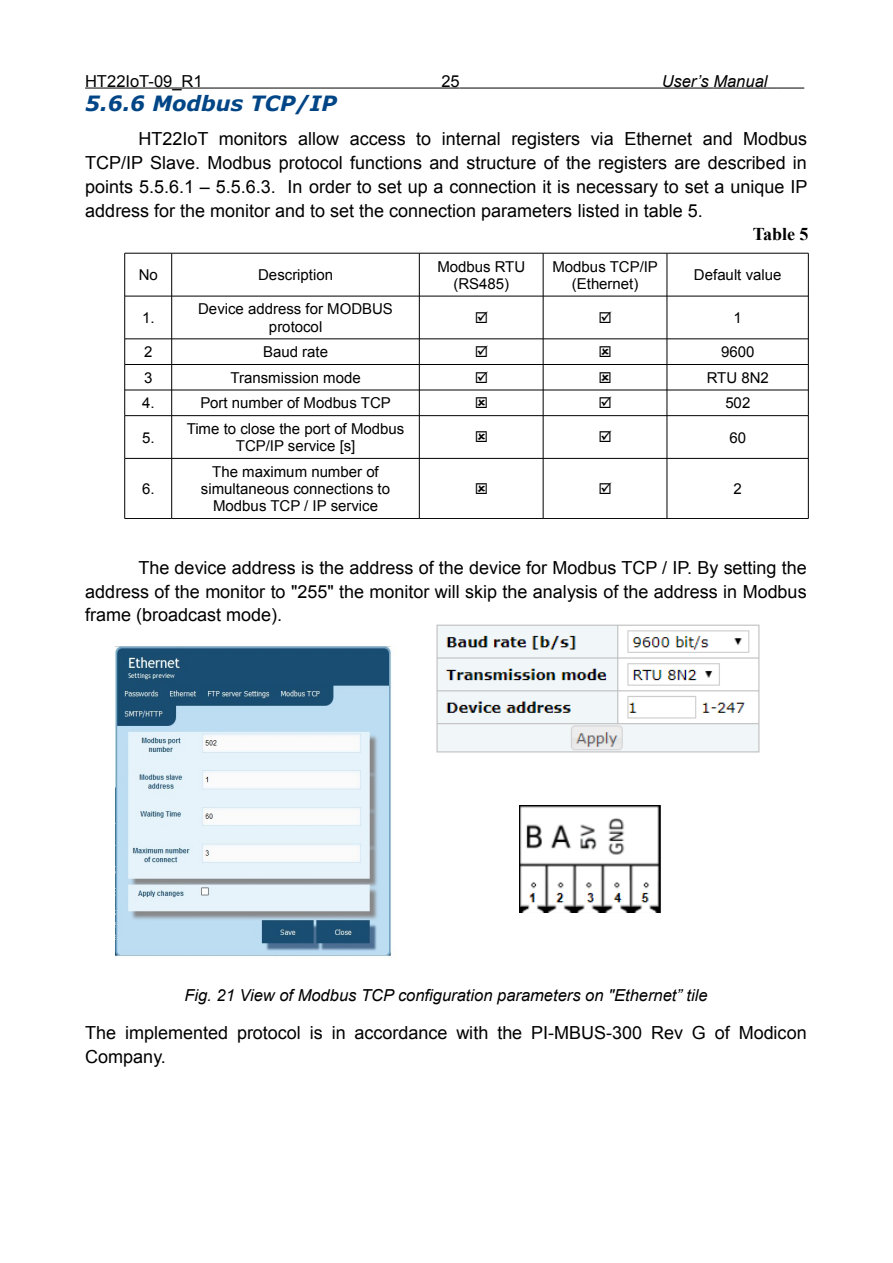
<style>
.page{position:relative;width:893px;height:1263px;background:#fff}
.page>*{position:absolute;margin:0;border:0;box-sizing:border-box;transform-origin:0 0}
.t1{font:italic 700 21px "Verdana";color:#004586}
.Standard_user{font:18px/23.7px "Arial";color:#000;text-align:justify}
.Text_body_user{font:18px/23.9px "Arial";color:#000;text-align:justify}
.SpisTablic{font:700 18px "Times New Roman";color:#000}
.Spis_Rysunkow{font:italic 16.5px "Arial";color:#000}
.t2{font:16.5px "Arial";color:#000}
.Table_Contents{font:15px/17.2px "Arial";color:#000;text-align:center}
</style>
<div class="page">
<hr style="left:85px;top:88px;width:356px;height:1px;background:#000">
<svg style="left:441px;top:88px;width:18px;height:1px"></svg>
<hr style="left:459px;top:88px;width:202px;height:1px;background:#000">
<hr style="left:661px;top:88px;width:52px;height:1px;background:#000">
<hr style="left:713px;top:88px;width:54px;height:1px;background:#000">
<svg style="left:767px;top:88px;width:37px;height:1px"></svg>
<hr style="left:125px;top:253px;width:47px;height:1px;background:#000">
<hr style="left:172px;top:253px;width:247px;height:1px;background:#000">
<hr style="left:419px;top:253px;width:124px;height:1px;background:#000">
<hr style="left:543px;top:253px;width:124px;height:1px;background:#000">
<hr style="left:667px;top:253px;width:141px;height:1px;background:#000">
<hr style="left:125px;top:296px;width:47px;height:1px;background:#000">
<hr style="left:172px;top:296px;width:247px;height:1px;background:#000">
<hr style="left:419px;top:296px;width:124px;height:1px;background:#000">
<hr style="left:543px;top:296px;width:124px;height:1px;background:#000">
<hr style="left:667px;top:296px;width:141px;height:1px;background:#000">
<hr style="left:125px;top:339px;width:47px;height:1px;background:#000">
<hr style="left:172px;top:339px;width:247px;height:1px;background:#000">
<hr style="left:419px;top:339px;width:124px;height:1px;background:#000">
<hr style="left:543px;top:339px;width:124px;height:1px;background:#000">
<hr style="left:667px;top:339px;width:141px;height:1px;background:#000">
<hr style="left:125px;top:364px;width:47px;height:1px;background:#000">
<hr style="left:172px;top:364px;width:247px;height:1px;background:#000">
<hr style="left:419px;top:364px;width:124px;height:1px;background:#000">
<hr style="left:543px;top:364px;width:124px;height:1px;background:#000">
<hr style="left:667px;top:364px;width:141px;height:1px;background:#000">
<hr style="left:125px;top:390px;width:47px;height:1px;background:#000">
<hr style="left:172px;top:390px;width:247px;height:1px;background:#000">
<hr style="left:419px;top:390px;width:124px;height:1px;background:#000">
<hr style="left:543px;top:390px;width:124px;height:1px;background:#000">
<hr style="left:667px;top:390px;width:141px;height:1px;background:#000">
<hr style="left:125px;top:415px;width:47px;height:1px;background:#000">
<hr style="left:172px;top:415px;width:247px;height:1px;background:#000">
<hr style="left:419px;top:415px;width:124px;height:1px;background:#000">
<hr style="left:543px;top:415px;width:124px;height:1px;background:#000">
<hr style="left:667px;top:415px;width:141px;height:1px;background:#000">
<hr style="left:125px;top:458px;width:47px;height:1px;background:#000">
<hr style="left:172px;top:458px;width:247px;height:1px;background:#000">
<hr style="left:419px;top:458px;width:124px;height:1px;background:#000">
<hr style="left:543px;top:458px;width:124px;height:1px;background:#000">
<hr style="left:667px;top:458px;width:141px;height:1px;background:#000">
<hr style="left:125px;top:518px;width:47px;height:1px;background:#000">
<hr style="left:172px;top:518px;width:247px;height:1px;background:#000">
<hr style="left:419px;top:518px;width:124px;height:1px;background:#000">
<hr style="left:543px;top:518px;width:124px;height:1px;background:#000">
<hr style="left:667px;top:518px;width:141px;height:1px;background:#000">
<hr style="left:124px;top:253px;width:1px;height:43px;background:#000">
<hr style="left:124px;top:296px;width:1px;height:43px;background:#000">
<svg style="left:124px;top:339px;width:1px;height:77px"></svg>
<hr style="left:124px;top:416px;width:1px;height:42px;background:#000">
<hr style="left:124px;top:458px;width:1px;height:61px;background:#000">
<hr style="left:171px;top:253px;width:1px;height:43px;background:#000">
<hr style="left:171px;top:296px;width:1px;height:43px;background:#000">
<svg style="left:171px;top:339px;width:1px;height:77px"></svg>
<hr style="left:171px;top:416px;width:1px;height:42px;background:#000">
<hr style="left:171px;top:458px;width:1px;height:61px;background:#000">
<hr style="left:419px;top:253px;width:1px;height:43px;background:#000">
<hr style="left:419px;top:296px;width:1px;height:43px;background:#000">
<svg style="left:419px;top:339px;width:1px;height:77px"></svg>
<hr style="left:419px;top:416px;width:1px;height:42px;background:#000">
<hr style="left:419px;top:458px;width:1px;height:61px;background:#000">
<hr style="left:543px;top:253px;width:1px;height:43px;background:#000">
<hr style="left:543px;top:296px;width:1px;height:43px;background:#000">
<svg style="left:543px;top:339px;width:1px;height:77px"></svg>
<hr style="left:543px;top:416px;width:1px;height:42px;background:#000">
<hr style="left:543px;top:458px;width:1px;height:61px;background:#000">
<hr style="left:666px;top:253px;width:1px;height:43px;background:#000">
<hr style="left:666px;top:296px;width:1px;height:43px;background:#000">
<svg style="left:666px;top:339px;width:1px;height:77px"></svg>
<hr style="left:666px;top:416px;width:1px;height:42px;background:#000">
<hr style="left:666px;top:458px;width:1px;height:61px;background:#000">
<hr style="left:808px;top:253px;width:1px;height:43px;background:#000">
<hr style="left:808px;top:296px;width:1px;height:43px;background:#000">
<svg style="left:808px;top:339px;width:1px;height:77px"></svg>
<hr style="left:808px;top:416px;width:1px;height:42px;background:#000">
<hr style="left:808px;top:458px;width:1px;height:61px;background:#000">
<img style="left:115px;top:646px;width:277px;height:311px">
<img style="left:520px;top:806px;width:141px;height:107px">
<img style="left:436px;top:624px;width:324px;height:129px">
<p class="t2" style="left:85px;top:72px;width:119px">HT22IoT-09_R1</p>
<p class="t2" style="left:441px;top:72px;width:20px">25</p>
<p class="Spis_Rysunkow" style="left:661px;top:72px;width:107px">User’s Manual</p>
<h2 class="t1" style="left:85px;top:90px;width:253px">5.6.6 Modbus TCP/IP</h2>
<p class="Standard_user" style="left:85px;top:127px;width:723px;text-indent:53px">HT22IoT monitors allow access to internal registers via Ethernet and Modbus TCP/IP Slave. Modbus protocol functions and structure of the registers are described in points 5.5.6.1 – 5.5.6.3. In order to set up a connection it is necessary to set a unique IP address for the monitor and to set the connection parameters listed in table 5.</p>
<p class="SpisTablic" style="left:752px;top:224px;width:57px">Table 5</p>
<p class="Table_Contents" style="left:139px;top:266px;width:21px">No</p>
<p class="Table_Contents" style="left:258px;top:266px;width:76px">Description</p>
<p class="Table_Contents" style="left:437px;top:258px;width:90px">Modbus RTU (RS485)</p>
<p class="Table_Contents" style="left:552px;top:258px;width:107px">Modbus TCP/IP (Ethernet)</p>
<p class="Table_Contents" style="left:694px;top:266px;width:89px">Default value</p>
<p class="Table_Contents" style="left:142px;top:309px;width:14px">1.</p>
<p class="Table_Contents" style="left:198px;top:301px;width:196px">Device address for MODBUS protocol</p>
<p class="Table_Contents" style="left:733px;top:309px;width:10px">1</p>
<p class="Table_Contents" style="left:144px;top:343px;width:10px">2</p>
<p class="Table_Contents" style="left:263px;top:343px;width:66px">Baud rate</p>
<p class="Table_Contents" style="left:721px;top:343px;width:35px">9600</p>
<p class="Table_Contents" style="left:144px;top:369px;width:10px">3</p>
<p class="Table_Contents" style="left:230px;top:369px;width:132px">Transmission mode</p>
<p class="Table_Contents" style="left:706px;top:369px;width:64px">RTU 8N2</p>
<p class="Table_Contents" style="left:142px;top:394px;width:14px">4.</p>
<p class="Table_Contents" style="left:200px;top:394px;width:192px">Port number of Modbus TCP</p>
<p class="Table_Contents" style="left:725px;top:394px;width:26px">502</p>
<p class="Table_Contents" style="left:142px;top:429px;width:14px">5.</p>
<p class="Table_Contents" style="left:187px;top:420px;width:219px">Time to close the port of Modbus<br>TCP/IP service [s]</p>
<p class="Table_Contents" style="left:729px;top:429px;width:18px">60</p>
<p class="Table_Contents" style="left:142px;top:480px;width:14px">6.</p>
<p class="Table_Contents" style="left:201px;top:463px;width:191px">The maximum number of simultaneous connections to<br>Modbus TCP / IP service</p>
<p class="Table_Contents" style="left:733px;top:480px;width:10px">2</p>
<p class="Text_body_user" style="left:85px;top:556px;width:723px;text-indent:53px">The device address is the address of the device for Modbus TCP / IP. By setting the address of the monitor to "255" the monitor will skip the analysis of the address in Modbus frame (broadcast mode).</p>
<p class="Spis_Rysunkow" style="left:184px;top:986px;width:524px">Fig. 21 View of Modbus TCP configuration parameters on "Ethernet” tile</p>
<p class="Standard_user" style="left:85px;top:1021px;width:723px">The implemented protocol is in accordance with the PI-MBUS-300 Rev G of Modicon<br>Company.</p>
</div>
